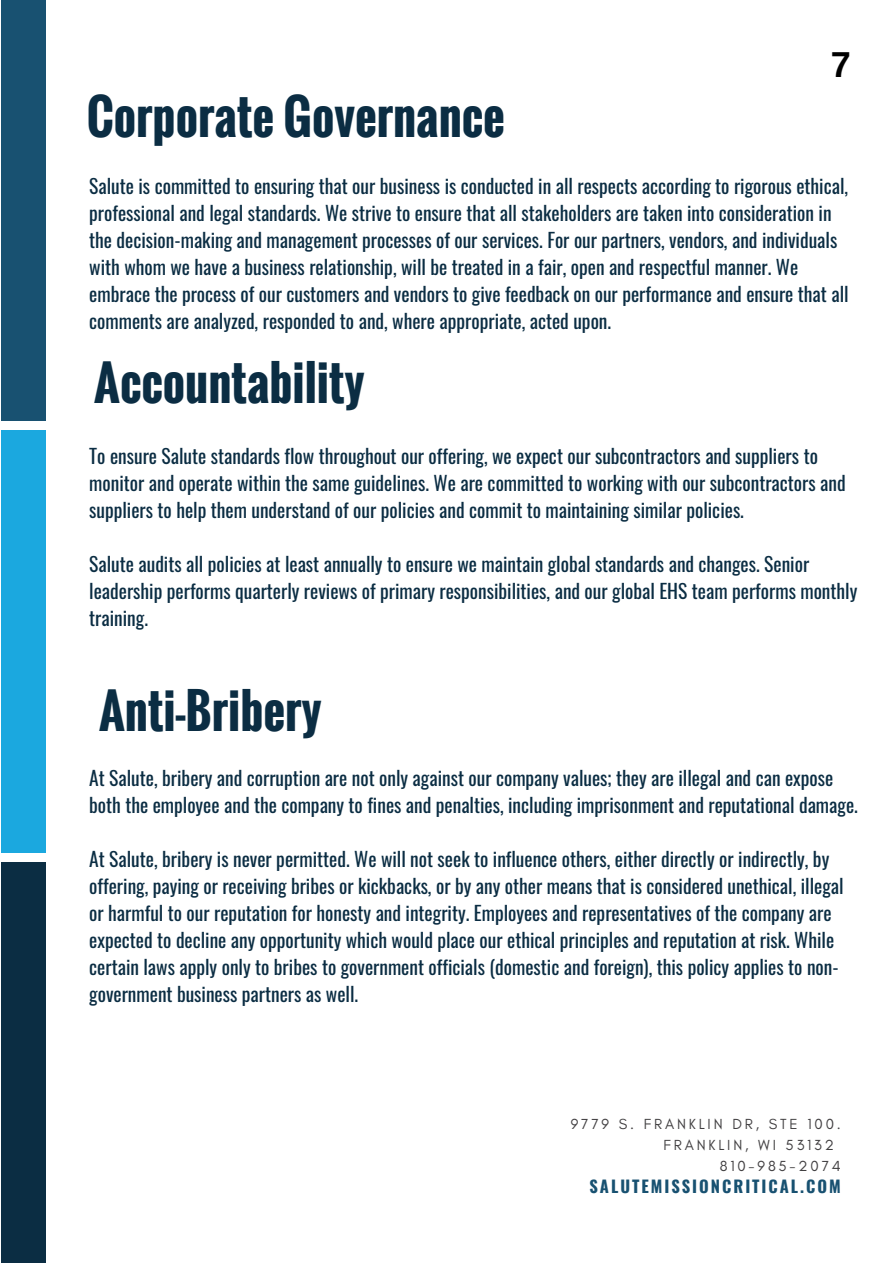
<style>
.page{position:relative;width:893px;height:1264px;background:#fff}
.page>*{position:absolute;margin:0;border:0;box-sizing:border-box;transform-origin:0 0}
.t1{font:700 47.25px "Oswald";color:#0b2d43}
.t2{font:700 36px "Arimo";color:#000}
.t3{font:19.5px/27px "Oswald";color:#0b2d43}
.t4{font:700 16.5px "Oswald";letter-spacing:.12em;color:#185171}
.t5{font:14.85px "Glacial Indifference";letter-spacing:.19em;color:#413f41}
</style>
<div class="page">
<div style="left:1px;top:0;width:45px;height:420px;background:#185171"></div>
<div style="left:1px;top:431px;width:45px;height:421px;background:#1ba8df"></div>
<div style="left:1px;top:862px;width:45px;height:400px;background:#0b2d43"></div>
<h2 class="t2" style="left:830px;top:44px;width:22px">7</h2>
<h1 class="t1" style="left:87px;top:81px;width:419px">Corporate Governance</h1>
<p class="t3" style="left:89px;top:172px;width:760px">Salute is committed to ensuring that our business is conducted in all respects according to rigorous ethical, professional and legal standards. We strive to ensure that all stakeholders are taken into consideration in the decision-making and management processes of our services. For our partners, vendors, and individuals with whom we have a business relationship, will be treated in a fair, open and respectful manner. We embrace the process of our customers and vendors to give feedback on our performance and ensure that all comments are analyzed, responded to and, where appropriate, acted upon.</p>
<h1 class="t1" style="left:94px;top:346px;width:272px">Accountability</h1>
<p class="t3" style="left:89px;top:442px;width:757px">To ensure Salute standards flow throughout our offering, we expect our subcontractors and suppliers to monitor and operate within the same guidelines. We are committed to working with our subcontractors and suppliers to help them understand of our policies and commit to maintaining similar policies.</p>
<p class="t3" style="left:89px;top:550px;width:769px">Salute audits all policies at least annually to ensure we maintain global standards and changes. Senior leadership performs quarterly reviews of primary responsibilities, and our global EHS team performs monthly training.</p>
<h1 class="t1" style="left:99px;top:674px;width:224px">Anti-Bribery</h1>
<p class="t3" style="left:89px;top:764px;width:770px">At Salute, bribery and corruption are not only against our company values; they are illegal and can expose both the employee and the company to fines and penalties, including imprisonment and reputational damage.</p>
<p class="t3" style="left:89px;top:844px;width:755px">At Salute, bribery is never permitted. We will not seek to influence others, either directly or indirectly, by offering, paying or receiving bribes or kickbacks, or by any other means that is considered unethical, illegal or harmful to our reputation for honesty and integrity. Employees and representatives of the company are expected to decline any opportunity which would place our ethical principles and reputation at risk. While certain laws apply only to bribes to government officials (domestic and foreign), this policy applies to non&shy;government business partners as well.</p>
<p class="t5" style="left:571px;top:1114px;width:271px">9779 S. FRANKLIN DR, STE 100.</p>
<p class="t5" style="left:663px;top:1135px;width:172px">FRANKLIN, WI 53132</p>
<p class="t5" style="left:719px;top:1157px;width:123px">810-985-2074</p>
<p class="t4" style="left:589px;top:1173px;width:253px">SALUTEMISSIONCRITICAL.COM</p>
</div>
